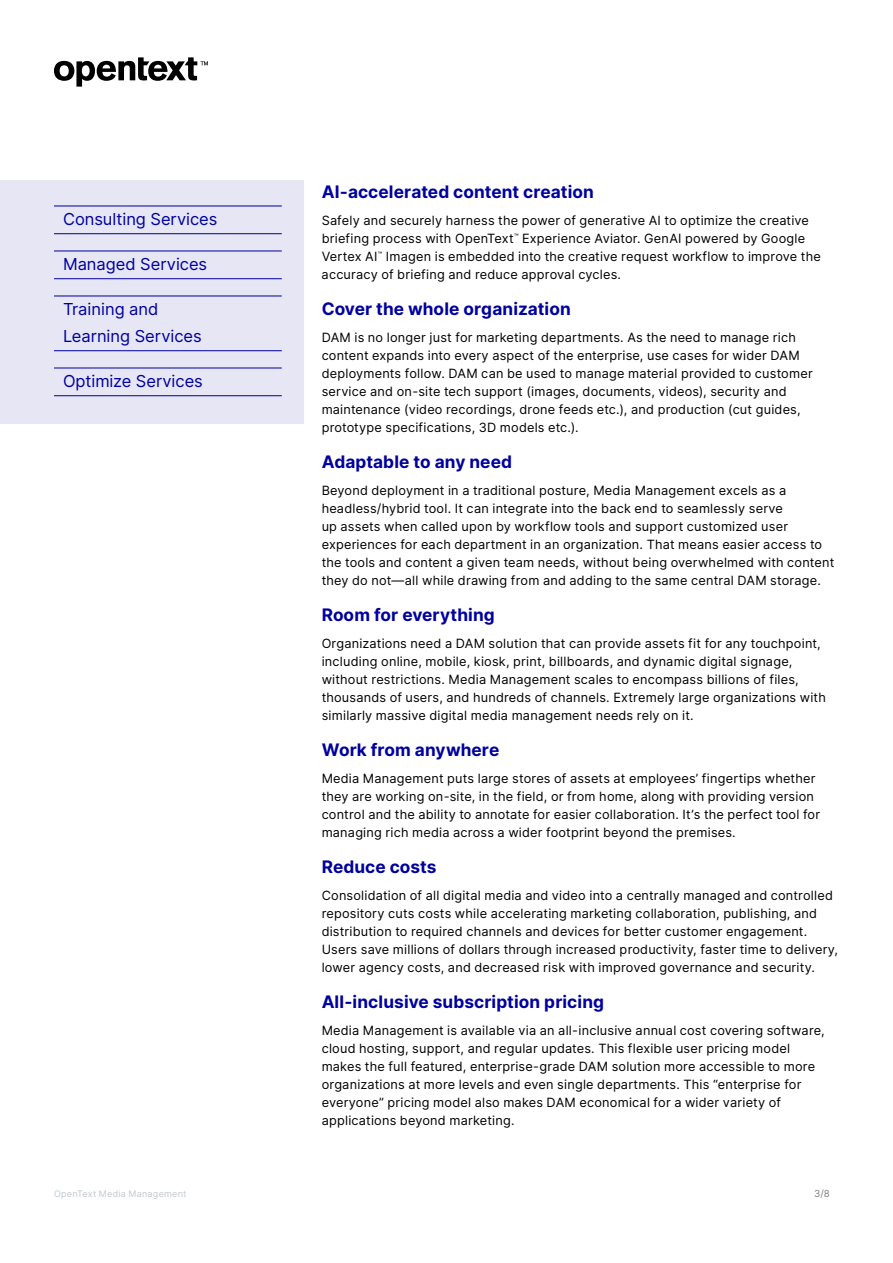
<style>
.page{position:relative;width:893px;height:1263px;background:#fff}
.page>*{position:absolute;margin:0;border:0;box-sizing:border-box;transform-origin:0 0}
.t1{font:700 17.25px "Inter";letter-spacing:.005em;color:#00009f}
.Links_-_last_page{font:16.5px/27px "Inter";color:#00009f}
.Body{font:12.75px/18px "Inter";letter-spacing:.015em;color:#000}
.t2{font:9.75px "Inter";color:#808080}
.t3{font:9px "Inter";letter-spacing:.03em;color:#bfc9cf}
</style>
<div class="page">
<svg style="left:54px;top:57px;width:154px;height:30px"></svg>
<div style="left:0;top:180px;width:304px;height:243px;background:#e6e6f5"></div>
<hr style="left:54px;top:206px;width:228px;height:1px;background:#00009f">
<hr style="left:54px;top:233px;width:228px;height:1px;background:#00009f">
<hr style="left:54px;top:251px;width:228px;height:1px;background:#00009f">
<hr style="left:54px;top:278px;width:228px;height:1px;background:#00009f">
<hr style="left:54px;top:296px;width:228px;height:1px;background:#00009f">
<hr style="left:54px;top:350px;width:228px;height:1px;background:#00009f">
<hr style="left:54px;top:368px;width:228px;height:1px;background:#00009f">
<hr style="left:54px;top:395px;width:228px;height:1px;background:#00009f">
<p class="Links_-_last_page" style="left:63px;top:205px;width:156px">Consulting Services</p>
<p class="Links_-_last_page" style="left:63px;top:250px;width:146px">Managed Services</p>
<p class="Links_-_last_page" style="left:63px;top:295px;width:140px">Training and<br>Learning Services</p>
<p class="Links_-_last_page" style="left:63px;top:367px;width:141px">Optimize Services</p>
<h3 class="t1" style="left:322px;top:179px;width:274px">AI-accelerated content creation</h3>
<p class="Body" style="left:322px;top:211px;width:501px">Safely and securely harness the power of generative AI to optimize the creative briefing process with OpenText<sup>™</sup> Experience Aviator. GenAI powered by Google Vertex AI<sup>™</sup> Imagen is embedded into the creative request workflow to improve the accuracy of briefing and reduce approval cycles.</p>
<h3 class="t1" style="left:322px;top:296px;width:251px">Cover the whole organization</h3>
<p class="Body" style="left:322px;top:328px;width:493px">DAM is no longer just for marketing departments. As the need to manage rich content expands into every aspect of the enterprise, use cases for wider DAM deployments follow. DAM can be used to manage material provided to customer service and on-site tech support (images, documents, videos), security and maintenance (video recordings, drone feeds etc.), and production (cut guides, prototype specifications, 3D models etc.).</p>
<h3 class="t1" style="left:322px;top:449px;width:192px">Adaptable to any need</h3>
<p class="Body" style="left:322px;top:481px;width:514px">Beyond deployment in a traditional posture, Media Management excels as a headless/hybrid tool. It can integrate into the back end to seamlessly serve<br>up assets when called upon by workflow tools and support customized user experiences for each department in an organization. That means easier access to the tools and content a given team needs, without being overwhelmed with content they do not—all while drawing from and adding to the same central DAM storage.</p>
<h3 class="t1" style="left:322px;top:602px;width:175px">Room for everything</h3>
<p class="Body" style="left:322px;top:634px;width:506px">Organizations need a DAM solution that can provide assets fit for any touchpoint, including online, mobile, kiosk, print, billboards, and dynamic digital signage, without restrictions. Media Management scales to encompass billions of files, thousands of users, and hundreds of channels. Extremely large organizations with similarly massive digital media management needs rely on it.</p>
<h3 class="t1" style="left:322px;top:737px;width:179px">Work from anywhere</h3>
<p class="Body" style="left:322px;top:769px;width:500px">Media Management puts large stores of assets at employees’ fingertips whether they are working on-site, in the field, or from home, along with providing version control and the ability to annotate for easier collaboration. It’s the perfect tool for managing rich media across a wider footprint beyond the premises.</p>
<h3 class="t1" style="left:322px;top:854px;width:116px">Reduce costs</h3>
<p class="Body" style="left:322px;top:886px;width:518px">Consolidation of all digital media and video into a centrally managed and controlled repository cuts costs while accelerating marketing collaboration, publishing, and distribution to required channels and devices for better customer engagement.<br>Users save millions of dollars through increased productivity, faster time to delivery, lower agency costs, and decreased risk with improved governance and security.</p>
<h3 class="t1" style="left:322px;top:989px;width:284px">All-inclusive subscription pricing</h3>
<p class="Body" style="left:322px;top:1021px;width:505px">Media Management is available via an all-inclusive annual cost covering software, cloud hosting, support, and regular updates. This flexible user pricing model makes the full featured, enterprise-grade DAM solution more accessible to more organizations at more levels and even single departments. This “enterprise for everyone” pricing model also makes DAM economical for a wider variety of applications beyond marketing.</p>
<p class="t3" style="left:54px;top:1187px;width:134px">OpenText Media Management</p>
<p class="t2" style="left:814px;top:1186px;width:17px">3/8</p>
</div>
